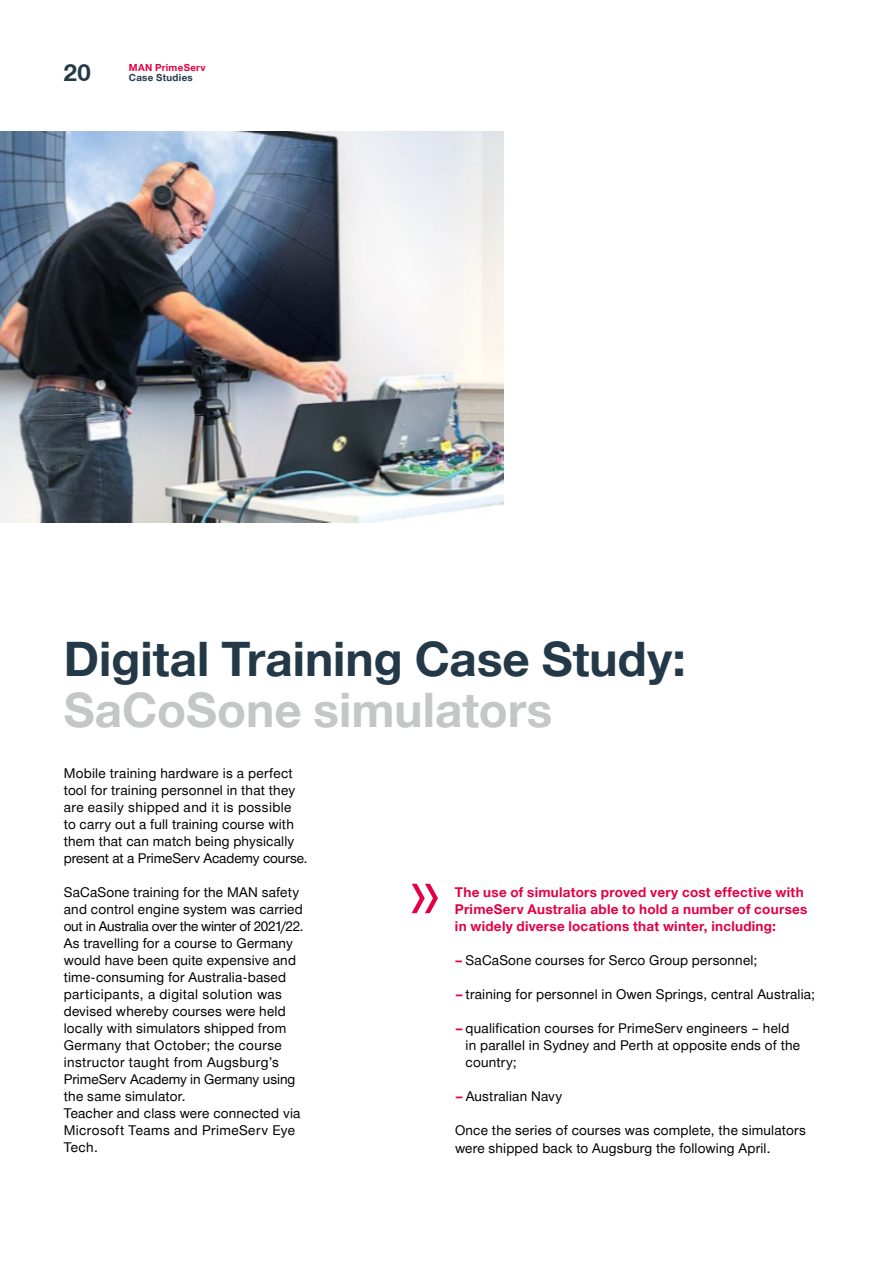
<style>
.page{position:relative;width:893px;height:1263px;background:#fff}
.page>*{position:absolute;margin:0;border:0;box-sizing:border-box;transform-origin:0 0}
.t1{font:700 47.55px "Man Global";color:#243948}
.t2{font:700 47.55px "Man Global";color:#c5c6c6}
.t3{font:700 24px "Man Global";color:#243948}
.t4{font:13.5px/17px "Man Global";letter-spacing:.015em;color:#000}
.t5{font:700 13.5px/17px "Man Global";letter-spacing:.02em;color:#e40045}
.t6{font:700 9.75px "Man Global";letter-spacing:.03em;color:#e40045}
.t7{font:700 9.75px "Man Global";letter-spacing:.03em;color:#243948}
.s1{font-weight:700;color:#e40045}
</style>
<div class="page">
<img style="left:0;top:132px;width:503px;height:390px">
<svg style="left:412px;top:884px;width:26px;height:29px"></svg>
<h2 class="t3" style="left:64px;top:59px;width:29px">20</h2>
<p class="t6" style="left:129px;top:62px;width:78px">MAN PrimeServ</p>
<p class="t7" style="left:129px;top:72px;width:65px">Case Studies</p>
<h1 class="t1" style="left:64px;top:632px;width:623px">Digital Training Case Study:</h1>
<h1 class="t2" style="left:64px;top:683px;width:490px">SaCoSone simulators</h1>
<p class="t4" style="left:64px;top:765px;width:245px">Mobile training hardware is a perfect tool for training personnel in that they are easily shipped and it is possible<br>to carry out a full training course with them that can match being physically present at a PrimeServ Academy course.</p>
<p class="t4" style="left:64px;top:884px;width:241px">SaCaSone training for the MAN safety and control engine system was carried out in Australia over the winter of 2021/22.<br>As travelling for a course to Germany would have been quite expensive and time-consuming for Australia-based participants, a digital solution was devised whereby courses were held locally with simulators shipped from Germany that October; the course instructor taught from Augsburg’s PrimeServ Academy in Germany using the same simulator.<br>Teacher and class were connected via Microsoft Teams and PrimeServ Eye Tech.</p>
<p class="t5" style="left:455px;top:884px;width:354px">The use of simulators proved very cost effective with<br>PrimeServ Australia able to hold a number of courses in widely diverse locations that winter, including:</p>
<p class="t4" style="left:455px;top:952px;width:304px"><span class="s1">–</span> SaCaSone courses for Serco Group personnel;</p>
<p class="t4" style="left:455px;top:986px;width:361px"><span class="s1">–</span> training for personnel in Owen Springs, central Australia;</p>
<p class="t4" style="left:466px;top:1020px;width:336px;text-indent:-11px"><span class="s1">–</span> qualification courses for PrimeServ engineers – held in parallel in Sydney and Perth at opposite ends of the country;</p>
<p class="t4" style="left:455px;top:1088px;width:109px"><span class="s1">–</span> Australian Navy</p>
<p class="t4" style="left:455px;top:1122px;width:352px">Once the series of courses was complete, the simulators were shipped back to Augsburg the following April.</p>
</div>
